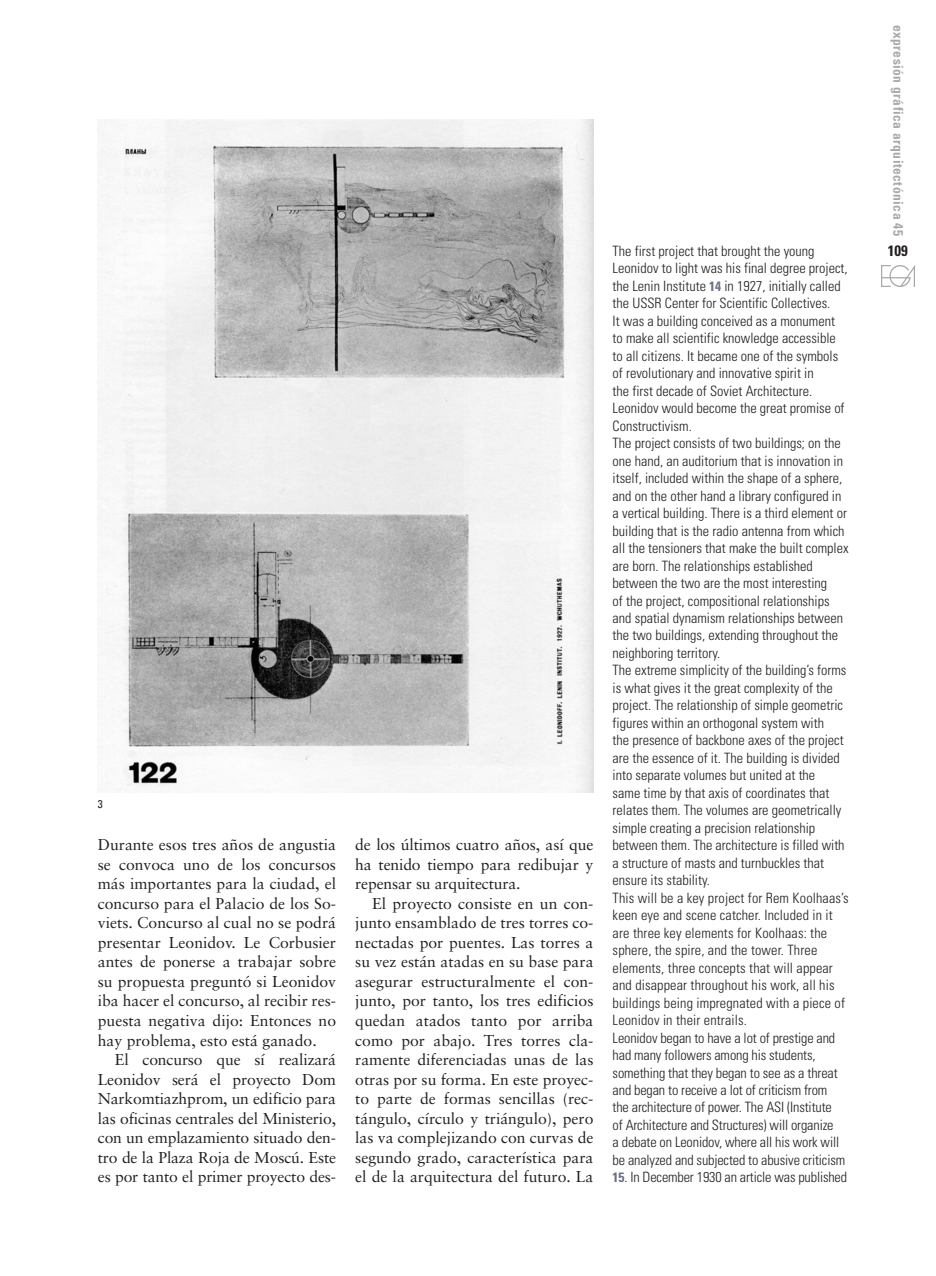
<style>
.page{position:relative;width:936px;height:1276px;background:#fff}
.page>*{position:absolute;margin:0;border:0;box-sizing:border-box;transform-origin:0 0}
.p3{font:15.75px/19.5px "Sabon";letter-spacing:-.005em;color:#231f20;text-align:justify}
.t1{font:700 condensed 15px "Univers";color:#231f20}
.p3-2{font:300 condensed 14.25px/17.5px "Univers";color:#231f20}
.t2{font:700 condensed 13.5px "Univers";letter-spacing:.035em;color:#a8a9ad}
.PIES_DE_FOTO_INGLES{font:condensed 11.25px "Univers";color:#231f20}
.s1{font-weight:700;font-size:13.5px;color:#6b6f86}
</style>
<div class="page">
<img style="left:881px;top:265px;width:33px;height:21px">
<img style="left:98px;top:119px;width:495px;height:673px">
<p class="PIES_DE_FOTO_INGLES" style="left:98px;top:797px;width:6px">3</p>
<p class="p3" style="left:98px;top:834px;width:240px">Durante esos tres años de angustia se convoca uno de los concursos más importantes para la ciudad, el concurso para el Palacio de los So&shy;viets. Concurso al cual no se podrá presentar Leonidov. Le Corbusier antes de ponerse a trabajar sobre su propuesta preguntó si Leonidov iba hacer el concurso, al recibir res&shy;puesta negativa dijo: Entonces no hay problema, esto está ganado.</p>
<p class="p3" style="left:98px;top:1049px;width:240px;text-indent:17px">El concurso que sí realizará Leonidov será el proyecto Dom Narkomtiazhprom, un edificio para las oficinas centrales del Ministerio, con un emplazamiento situado den&shy;tro de la Plaza Roja de Moscú. Este es por tanto el primer proyecto des-</p>
<p class="p3" style="left:355px;top:834px;width:240px">de los últimos cuatro años, así que ha tenido tiempo para redibujar y repensar su arquitectura.</p>
<p class="p3" style="left:355px;top:893px;width:240px;text-indent:17px">El proyecto consiste en un con&shy;junto ensamblado de tres torres co&shy;nectadas por puentes. Las torres a su vez están atadas en su base para asegurar estructuralmente el con&shy;junto, por tanto, los tres edificios quedan atados tanto por arriba como por abajo. Tres torres cla&shy;ramente diferenciadas unas de las otras por su forma. En este proyec&shy;to parte de formas sencillas (rec&shy;tángulo, círculo y triángulo), pero las va complejizando con curvas de segundo grado, característica para el de la arquitectura del futuro. La</p>
<p class="p3-2" style="left:612px;top:242px;width:236px">The first project that brought the young Leonidov to light was his final degree project, the Lenin Institute <span class="s1">14</span> in 1927, initially called the USSR Center for Scientific Collectives.<br>It was a building conceived as a monument to make all scientific knowledge accessible to all citizens. It became one of the symbols of revolutionary and innovative spirit in<br>the first decade of Soviet Architecture.<br>Leonidov would become the great promise of Constructivism.</p>
<p class="p3-2" style="left:612px;top:434px;width:237px">The project consists of two buildings; on the one hand, an auditorium that is innovation in itself, included within the shape of a sphere, and on the other hand a library configured in a vertical building. There is a third element or building that is the radio antenna from which all the tensioners that make the built complex are born. The relationships established between the two are the most interesting<br>of the project, compositional relationships and spatial dynamism relationships between the two buildings, extending throughout the neighboring territory.</p>
<p class="p3-2" style="left:612px;top:661px;width:235px">The extreme simplicity of the building’s forms is what gives it the great complexity of the project. The relationship of simple geometric figures within an orthogonal system with<br>the presence of backbone axes of the project are the essence of it. The building is divided into separate volumes but united at the same time by that axis of coordinates that relates them. The volumes are geometrically simple creating a precision relationship between them. The architecture is filled with a structure of masts and turnbuckles that ensure its stability.</p>
<p class="p3-2" style="left:612px;top:889px;width:238px">This will be a key project for Rem Koolhaas’s keen eye and scene catcher. Included in it are three key elements for Koolhaas: the sphere, the spire, and the tower. Three elements, three concepts that will appear and disappear throughout his work, all his buildings being impregnated with a piece of Leonidov in their entrails.</p>
<p class="p3-2" style="left:612px;top:1028px;width:234px">Leonidov began to have a lot of prestige and had many followers among his students, something that they began to see as a threat and began to receive a lot of criticism from the architecture of power. The ASI (Institute of Architecture and Structures) will organize<br>a debate on Leonidov, where all his work will be analyzed and subjected to abusive criticism</p>
<p class="p3-2" style="left:612px;top:1168px;width:236px"><span class="s1">15</span>. In December 1930 an article was published</p>
<p class="t2" style="left:906px;top:25px;width:213px;rotate:90deg">expresión gráfica arquitectónica 45</p>
<p class="t1" style="left:887px;top:242px;width:21px">109</p>
</div>
